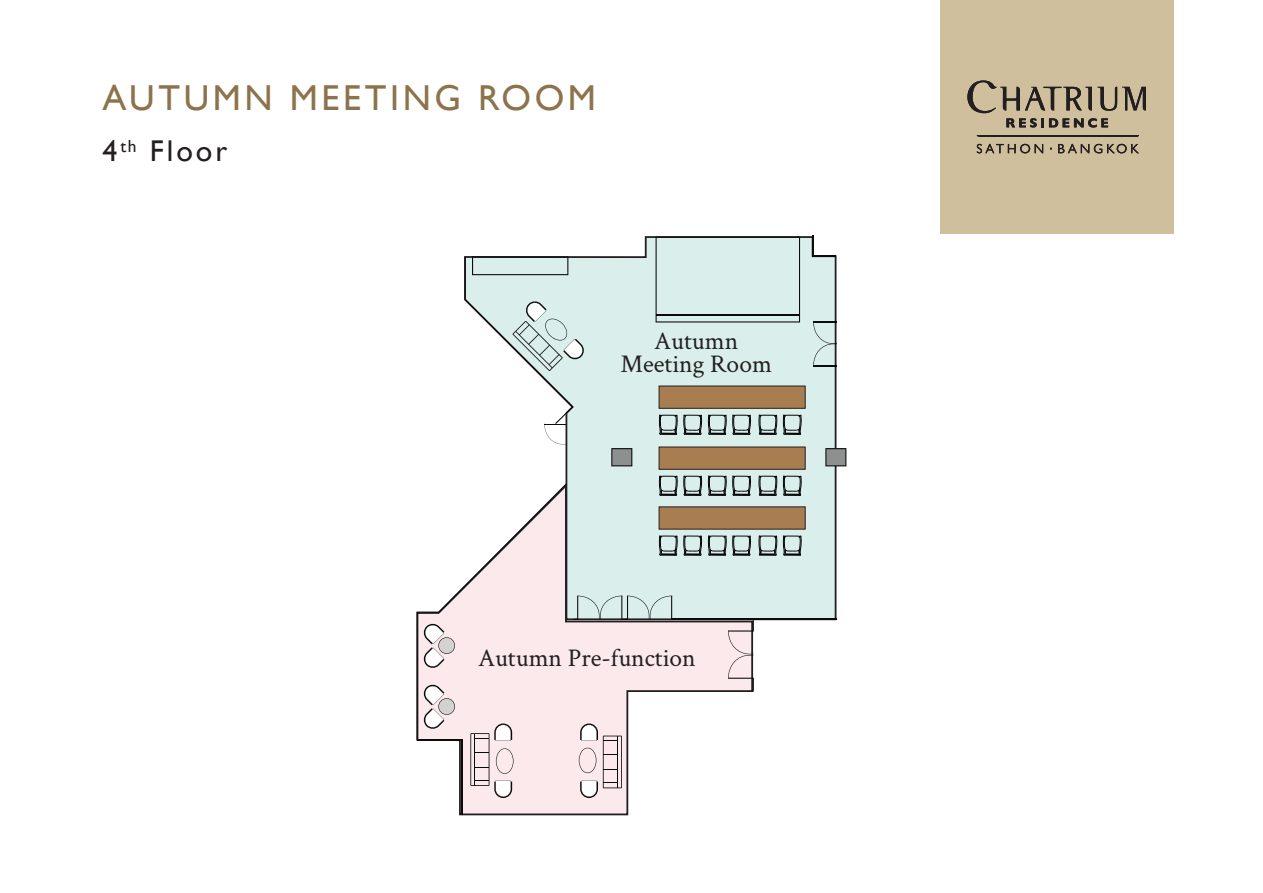
<style>
.page{position:relative;width:1263px;height:893px;background:#fff}
.page>*{position:absolute;margin:0;border:0;box-sizing:border-box;transform-origin:0 0}
.t1{font:36px "Gill Sans";letter-spacing:.1em;color:#8d734b}
.t2{font:30px "Gill Sans";letter-spacing:.1em;color:#231f20}
.t3{font:25.5px/22.5px "Crimson Text";color:#231f20;text-align:center}
</style>
<div class="page">
<svg style="left:416px;top:611px;width:338px;height:205px"></svg>
<svg style="left:559px;top:236px;width:278px;height:385px;background:#d5e8e4"></svg>
<svg style="left:728px;top:620px;width:26px;height:71px;background:#d6c7c9"></svg>
<svg style="left:574px;top:596px;width:103px;height:24px;background:#bfd1cd"></svg>
<svg style="left:813px;top:321px;width:24px;height:45px"></svg>
<svg style="left:611px;top:448px;width:21px;height:18px"></svg>
<svg style="left:579px;top:723px;width:43px;height:75px;background:#dfd1d3"></svg>
<hr style="left:462px;top:740px;width:1px;height:74px;background:#0b0b0b">
<svg style="left:417px;top:484px;width:149px;height:314px"></svg>
<svg style="left:464px;top:256px;width:121px;height:188px"></svg>
<hr style="left:672px;top:619px;width:165px;height:1px;background:#0b0b0b">
<svg style="left:812px;top:235px;width:24px;height:22px"></svg>
<div style="left:655px;top:237px;width:145px;height:85px;background:#daefeb"></div>
<hr style="left:656px;top:314px;width:143px;height:1px;background:#0b0b0b">
<svg style="left:825px;top:448px;width:21px;height:18px"></svg>
<div style="left:659px;top:447px;width:146px;height:22px;background:#a87d50"></div>
<svg style="left:783px;top:476px;width:19px;height:20px"></svg>
<svg style="left:758px;top:476px;width:19px;height:20px"></svg>
<svg style="left:708px;top:476px;width:43px;height:20px"></svg>
<svg style="left:659px;top:476px;width:43px;height:20px"></svg>
<div style="left:659px;top:507px;width:146px;height:22px;background:#a87d50"></div>
<svg style="left:783px;top:535px;width:19px;height:21px"></svg>
<svg style="left:758px;top:535px;width:19px;height:21px"></svg>
<svg style="left:708px;top:535px;width:43px;height:21px"></svg>
<svg style="left:659px;top:535px;width:43px;height:21px"></svg>
<div style="left:659px;top:386px;width:146px;height:22px;background:#a87d50"></div>
<svg style="left:783px;top:415px;width:19px;height:20px"></svg>
<svg style="left:758px;top:415px;width:19px;height:20px"></svg>
<svg style="left:708px;top:415px;width:43px;height:20px"></svg>
<svg style="left:659px;top:415px;width:43px;height:20px"></svg>
<div style="left:940px;top:0;width:234px;height:234px;background:#d0bf9d"></div>
<svg style="left:977px;top:135px;width:161px;height:1px"></svg>
<svg style="left:967px;top:80px;width:179px;height:48px"></svg>
<svg style="left:977px;top:144px;width:66px;height:9px"></svg>
<svg style="left:1058px;top:144px;width:81px;height:9px"></svg>
<h1 class="t1" style="left:102px;top:77px;width:495px">AUTUMN MEETING ROOM</h1>
<p class="t2" style="left:102px;top:134px;width:127px">4<sup>th</sup> Floor</p>
<p class="t3" style="left:620px;top:329px;width:153px">Autumn<br>Meeting Room</p>
<p class="t3" style="left:478px;top:645px;width:219px">Autumn Pre-function</p>
</div>
